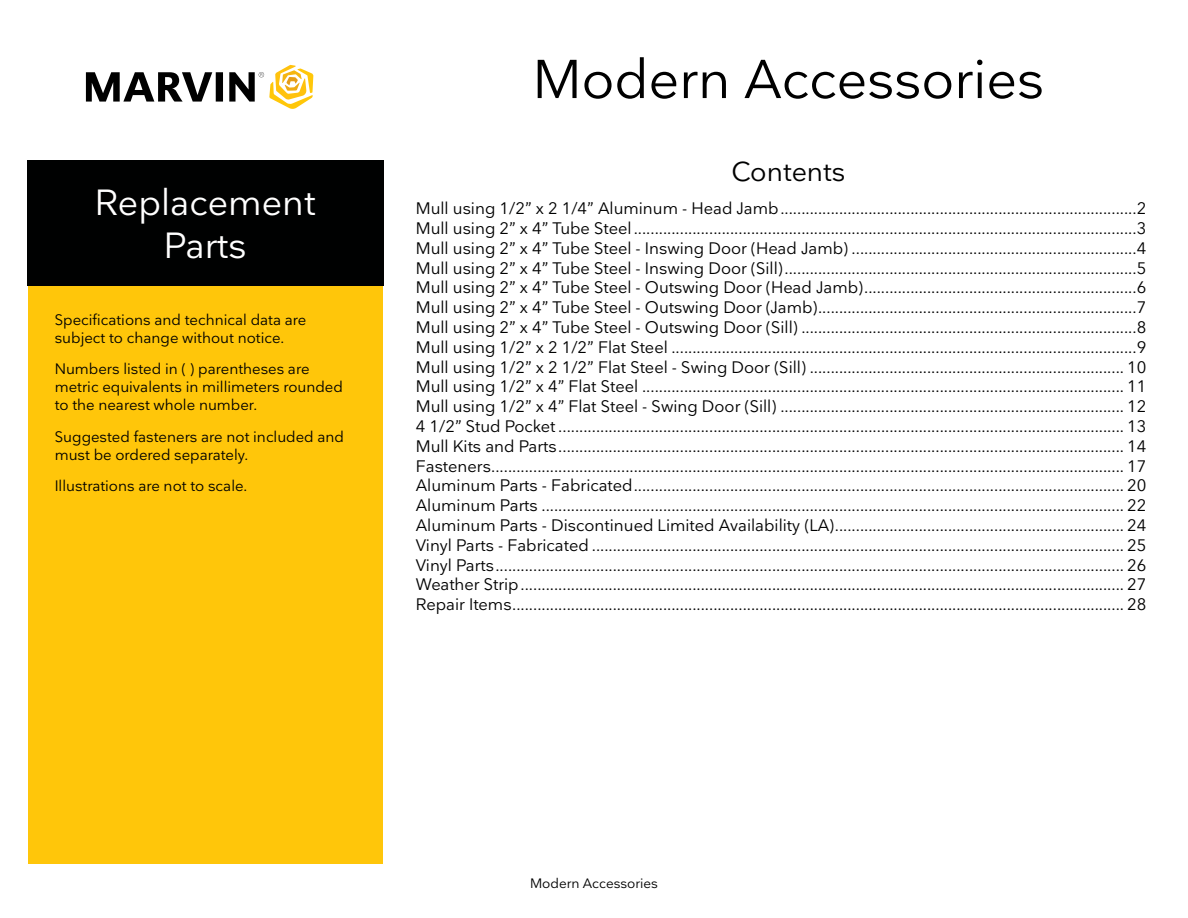
<style>
.page{position:relative;width:1188px;height:918px;background:#fff}
.page>*{position:absolute;margin:0;border:0;box-sizing:border-box;transform-origin:0 0}
.t1{font:54px "Nationale";color:#000}
.t2{font:36px/43.2px "Nationale";color:#fff;text-align:center}
.t3{font:27px "Nationale";color:#000101}
.t4{font:16.5px/19.8px "Nationale";color:#000101;text-align:justify}
.t5{font:15px/18px "Nationale";color:#000101}
.t6{font:13.5px "Nationale";color:#000101}
</style>
<div class="page">
<div style="left:27px;top:160px;width:356px;height:126px;background:#000101"></div>
<svg style="left:86px;top:65px;width:227px;height:44px"></svg>
<div style="left:28px;top:286px;width:355px;height:578px;background:#ffc60a"></div>
<h2 class="t2" style="left:95px;top:180px;width:222px">Replacement<br>Parts</h2>
<p class="t5" style="left:55px;top:310px;width:253px">Specifications and technical data are subject to change without notice.</p>
<p class="t5" style="left:55px;top:360px;width:290px">Numbers listed in ( ) parentheses are metric equivalents in millimeters rounded to the nearest whole number.</p>
<p class="t5" style="left:55px;top:427px;width:291px">Suggested fasteners are not included and must be ordered separately.</p>
<p class="t5" style="left:55px;top:477px;width:194px">Illustrations are not to scale.</p>
<h1 class="t1" style="left:533px;top:45px;width:513px">Modern Accessories</h1>
<h3 class="t3" style="left:731px;top:154px;width:116px">Contents</h3>
<p class="t4" style="left:416px;top:198px;width:732px">Mull using 1/2” x 2 1/4” Aluminum - Head Jamb.....................................................................................2<br>Mull using 2” x 4” Tube Steel ........................................................................................................................3<br>Mull using 2” x 4” Tube Steel - Inswing Door (Head Jamb) ....................................................................4<br>Mull using 2” x 4” Tube Steel - Inswing Door (Sill)....................................................................................5<br>Mull using 2” x 4” Tube Steel - Outswing Door (Head Jamb).................................................................6<br>Mull using 2” x 4” Tube Steel - Outswing Door (Jamb)............................................................................7<br>Mull using 2” x 4” Tube Steel - Outswing Door (Sill) ................................................................................8<br>Mull using 1/2” x 2 1/2” Flat Steel ...............................................................................................................9<br>Mull using 1/2” x 2 1/2” Flat Steel - Swing Door (Sill) ........................................................................... 10<br>Mull using 1/2” x 4” Flat Steel ................................................................................................................... 11<br>Mull using 1/2” x 4” Flat Steel - Swing Door (Sill) .................................................................................. 12<br>4 1/2” Stud Pocket ....................................................................................................................................... 13<br>Mull Kits and Parts....................................................................................................................................... 14<br>Fasteners....................................................................................................................................................... 17<br>Aluminum Parts - Fabricated..................................................................................................................... 20<br>Aluminum Parts ........................................................................................................................................... 22<br>Aluminum Parts - Discontinued Limited Availability (LA)..................................................................... 24<br>Vinyl Parts - Fabricated ............................................................................................................................... 25<br>Vinyl Parts...................................................................................................................................................... 26<br>Weather Strip................................................................................................................................................ 27<br>Repair Items.................................................................................................................................................. 28</p>
<p class="t6" style="left:530px;top:874px;width:129px">Modern Accessories</p>
</div>
